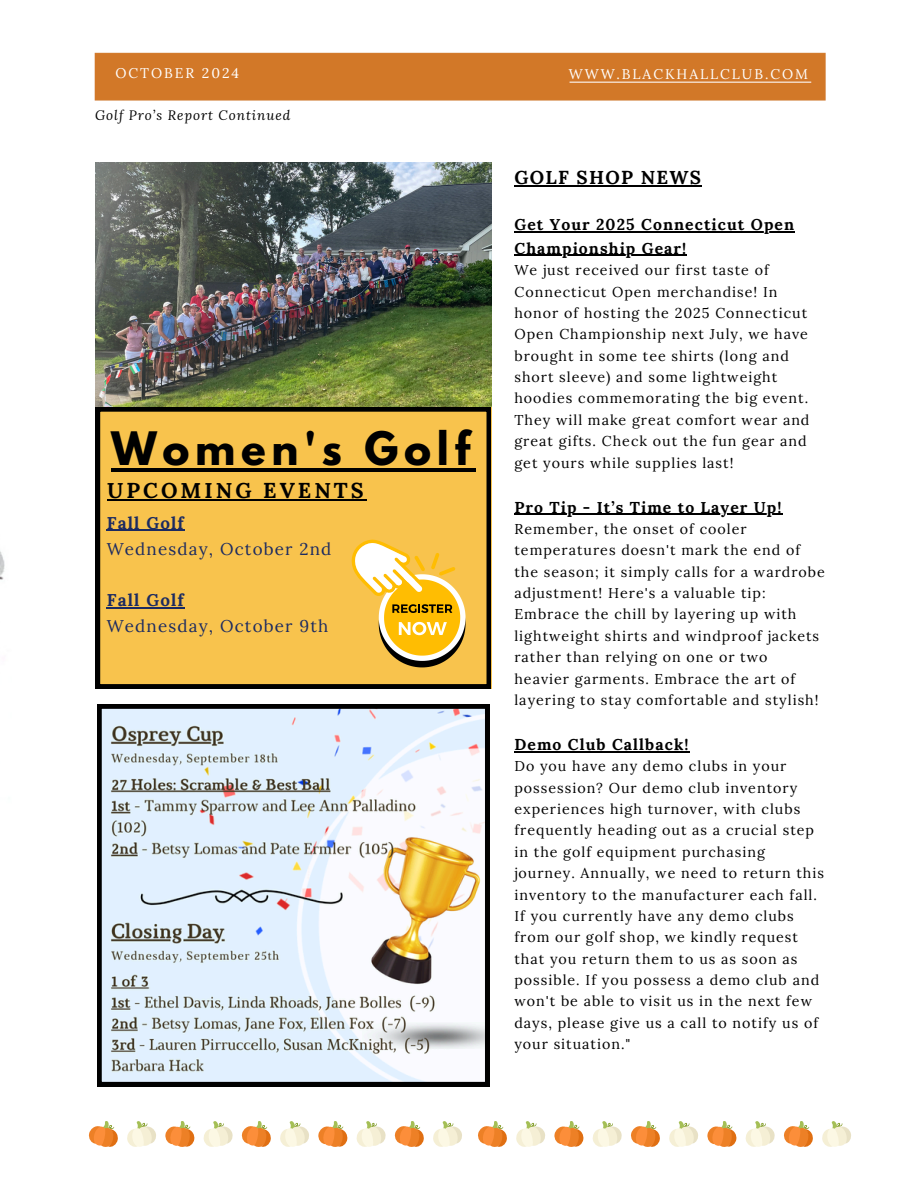
<style>
.page{position:relative;width:918px;height:1188px;background:#fff}
.page>*{position:absolute;margin:0;border:0;box-sizing:border-box;transform-origin:0 0}
.t1{font:700 40.8px "League Spartan";letter-spacing:.14em;color:#000}
.t2{font:700 21.45px "Lora";letter-spacing:.14em;color:#000}
.t3{font:700 18.75px "Lora";letter-spacing:.07em;color:#000}
.t4{font:16.95px/25.8px "Lora";letter-spacing:.07em;color:#1c2b61}
.t5{font:700 15.75px "Lora";letter-spacing:.07em;color:#000}
.t6{font:14.25px/21.3px "Lora";letter-spacing:.07em;color:#000}
.t7{font:13.95px "Lora";letter-spacing:.14em;color:#fff}
.t8{font:italic 13.5px "Lora";letter-spacing:.07em;color:#000}
.s1{font-weight:700}
</style>
<div class="page">
<div style="left:94px;top:52px;width:732px;height:49px;background:#d27828"></div>
<img style="left:0;top:551px;width:5px;height:29px">
<svg style="left:97px;top:704px;width:392px;height:382px"></svg>
<img style="left:95px;top:162px;width:396px;height:260px">
<svg style="left:96px;top:407px;width:395px;height:281px"></svg>
<hr style="left:107px;top:530px;width:78px;height:1px;background:#1c2b61">
<hr style="left:107px;top:607px;width:78px;height:2px;background:#1c2b61">
<svg style="left:351px;top:539px;width:115px;height:128px"></svg>
<hr style="left:111px;top:468px;width:365px;height:4px;background:#000">
<hr style="left:107px;top:499px;width:260px;height:1px;background:#000">
<hr style="left:514px;top:185px;width:188px;height:1px;background:#000">
<hr style="left:514px;top:231px;width:281px;height:1px;background:#000">
<hr style="left:514px;top:255px;width:173px;height:1px;background:#000">
<hr style="left:514px;top:514px;width:77px;height:1px;background:#000">
<hr style="left:597px;top:514px;width:186px;height:1px;background:#000">
<hr style="left:514px;top:751px;width:176px;height:1px;background:#000">
<svg style="left:88px;top:1121px;width:30px;height:26px"></svg>
<svg style="left:127px;top:1121px;width:29px;height:26px"></svg>
<svg style="left:165px;top:1121px;width:30px;height:26px"></svg>
<svg style="left:203px;top:1121px;width:30px;height:26px"></svg>
<svg style="left:241px;top:1121px;width:30px;height:26px"></svg>
<svg style="left:280px;top:1121px;width:29px;height:26px"></svg>
<svg style="left:394px;top:1121px;width:30px;height:26px"></svg>
<svg style="left:433px;top:1121px;width:29px;height:26px"></svg>
<svg style="left:318px;top:1121px;width:30px;height:26px"></svg>
<svg style="left:356px;top:1121px;width:30px;height:26px"></svg>
<svg style="left:478px;top:1121px;width:29px;height:26px"></svg>
<svg style="left:516px;top:1121px;width:29px;height:26px"></svg>
<svg style="left:554px;top:1121px;width:30px;height:26px"></svg>
<svg style="left:592px;top:1121px;width:30px;height:26px"></svg>
<svg style="left:631px;top:1121px;width:29px;height:26px"></svg>
<svg style="left:669px;top:1121px;width:29px;height:26px"></svg>
<svg style="left:783px;top:1121px;width:30px;height:26px"></svg>
<svg style="left:822px;top:1121px;width:29px;height:26px"></svg>
<svg style="left:707px;top:1121px;width:30px;height:26px"></svg>
<svg style="left:745px;top:1121px;width:30px;height:26px"></svg>
<p class="t7" style="left:115px;top:64px;width:125px">OCTOBER 2024</p>
<h1 class="t7" style="left:569px;top:65px;width:241px">WWW.BLACKHALLCLUB.COM</h1>
<h4 class="t8" style="left:95px;top:106px;width:197px">Golf Pro’s Report Continued</h4>
<h2 class="t1" style="left:111px;top:429px;width:361px">Women's Golf</h2>
<h4 class="t2" style="left:107px;top:476px;width:258px">UPCOMING EVENTS</h4>
<p class="t4" style="left:107px;top:510px;width:226px"><span class="s1">Fall Golf<br></span>Wednesday, October 2nd</p>
<p class="t4" style="left:107px;top:587px;width:223px"><span class="s1">Fall Golf<br></span>Wednesday, October 9th</p>
<p class="t3" style="left:514px;top:165px;width:188px">GOLF SHOP NEWS</p>
<h3 class="t5" style="left:514px;top:214px;width:281px">Get Your 2025 Connecticut Open</h3>
<p class="t5" style="left:514px;top:238px;width:173px">Championship Gear!</p>
<p class="t6" style="left:514px;top:259px;width:256px">We just received our first taste of</p>
<p class="t6" style="left:514px;top:281px;width:297px">Connecticut Open merchandise! In honor of hosting the 2025 Connecticut Open Championship next July, we have brought in some tee shirts (long and short sleeve) and some lightweight hoodies commemorating the big event.<br>They will make great comfort wear and great gifts. Check out the fun gear and get yours while supplies last!</p>
<p class="t5" style="left:514px;top:497px;width:269px">Pro Tip - It’s Time to Layer Up!</p>
<p class="t6" style="left:514px;top:518px;width:287px">Remember, the onset of cooler temperatures doesn't mark the end of</p>
<p class="t6" style="left:514px;top:561px;width:312px">the season; it simply calls for a wardrobe adjustment! Here's a valuable tip:<br>Embrace the chill by layering up with lightweight shirts and windproof jackets rather than relying on one or two heavier garments. Embrace the art of layering to stay comfortable and stylish!</p>
<p class="t5" style="left:514px;top:734px;width:176px">Demo Club Callback!</p>
<p class="t6" style="left:514px;top:755px;width:273px">Do you have any demo clubs in your</p>
<p class="t6" style="left:514px;top:777px;width:311px">possession? Our demo club inventory experiences high turnover, with clubs frequently heading out as a crucial step in the golf equipment purchasing journey. Annually, we need to return this inventory to the manufacturer each fall.<br>If you currently have any demo clubs from our golf shop, we kindly request that you return them to us as soon as possible. If you possess a demo club and won't be able to visit us in the next few days, please give us a call to notify us of your situation."</p>
</div>
